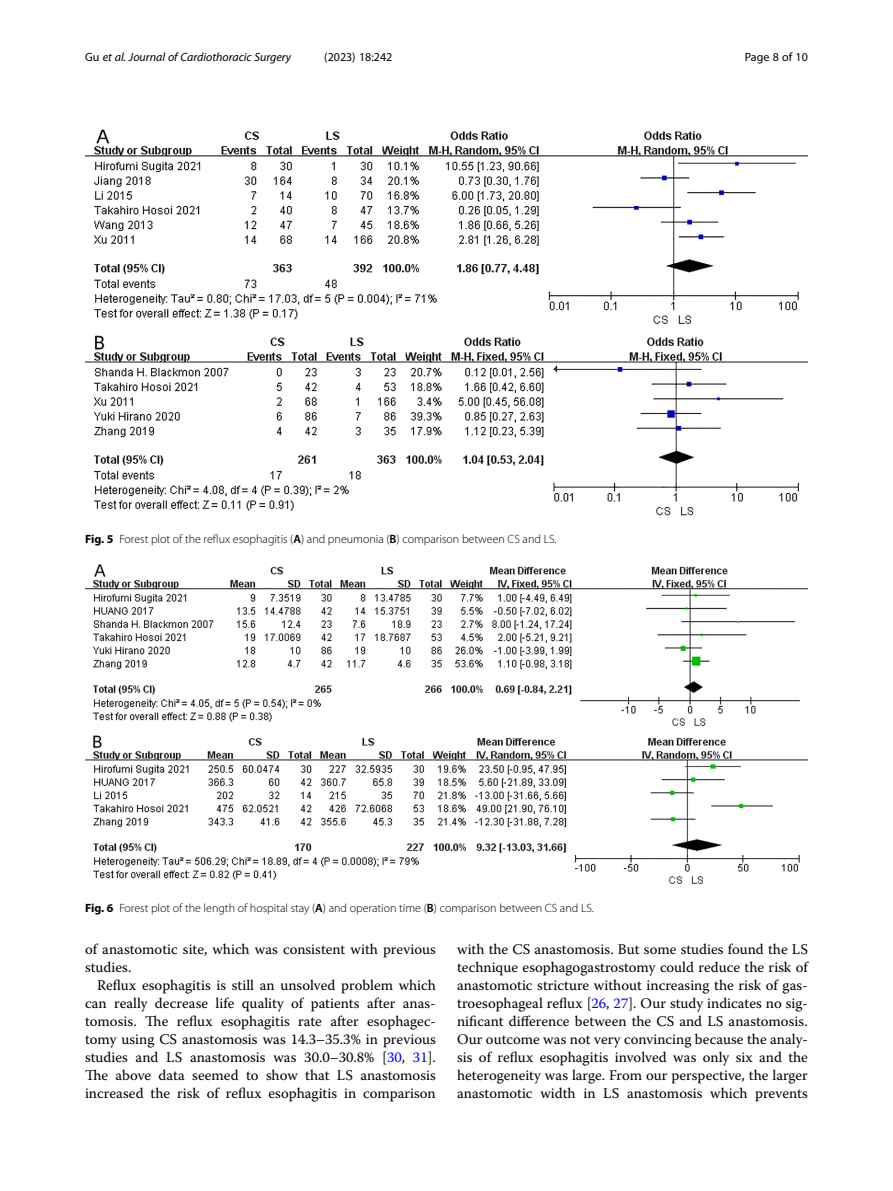
<style>
.page{position:relative;width:893px;height:1191px;background:#fff}
.page>*{position:absolute;margin:0;border:0;box-sizing:border-box;transform-origin:0 0}
.Body_Text_Indent{font:14.7px/18px "Warnock Pro";color:#000;text-align:justify}
.Figure_Caption{font:300 12px "Myriad Pro";color:#000}
.t1{font:italic 12px "Myriad Pro";color:#000}
.t2{font:12px "Myriad Pro";color:#000}
.s1{font-style:normal}
.s2{font-weight:700}
.s3{font-weight:600}
.s4{color:#00f}
</style>
<div class="page">
<img style="left:85px;top:564px;width:723px;height:320px">
<img style="left:85px;top:129px;width:723px;height:387px">
<p class="t1" style="left:85px;top:50px;width:208px"><span class="s1">Gu</span> et al. Journal of Cardiothoracic Surgery</p>
<p class="t2" style="left:324px;top:50px;width:70px">(2023) 18:242</p>
<p class="t2" style="left:745px;top:50px;width:65px">Page 8 of 10</p>
<p class="Figure_Caption" style="left:85px;top:532px;width:473px"><span class="s2">Fig. 5</span> Forest plot of the reflux esophagitis (<span class="s3">A</span>) and pneumonia (<span class="s3">B</span>) comparison between CS and LS.</p>
<p class="Figure_Caption" style="left:85px;top:901px;width:510px"><span class="s2">Fig. 6</span> Forest plot of the length of hospital stay (<span class="s3">A</span>) and operation time (<span class="s3">B</span>) comparison between CS and LS.</p>
<p class="Body_Text_Indent" style="left:85px;top:940px;width:352px">of anastomotic site, which was consistent with previous studies.</p>
<p class="Body_Text_Indent" style="left:85px;top:976px;width:352px;text-indent:12px">Reflux esophagitis is still an unsolved problem which can really decrease life quality of patients after anas&shy;tomosis. The reflux esophagitis rate after esophagec&shy;tomy using CS anastomosis was 14.3–35.3% in previous studies and LS anastomosis was 30.0–30.8% [<span class="s4">30</span>, <span class="s4">31</span>].<br>The above data seemed to show that LS anastomosis increased the risk of reflux esophagitis in comparison</p>
<p class="Body_Text_Indent" style="left:457px;top:940px;width:352px">with the CS anastomosis. But some studies found the LS technique esophagogastrostomy could reduce the risk of anastomotic stricture without increasing the risk of gas&shy;troesophageal reflux [<span class="s4">26</span>, <span class="s4">27</span>]. Our study indicates no sig&shy;nificant difference between the CS and LS anastomosis.<br>Our outcome was not very convincing because the analy&shy;sis of reflux esophagitis involved was only six and the heterogeneity was large. From our perspective, the larger anastomotic width in LS anastomosis which prevents</p>
</div>
